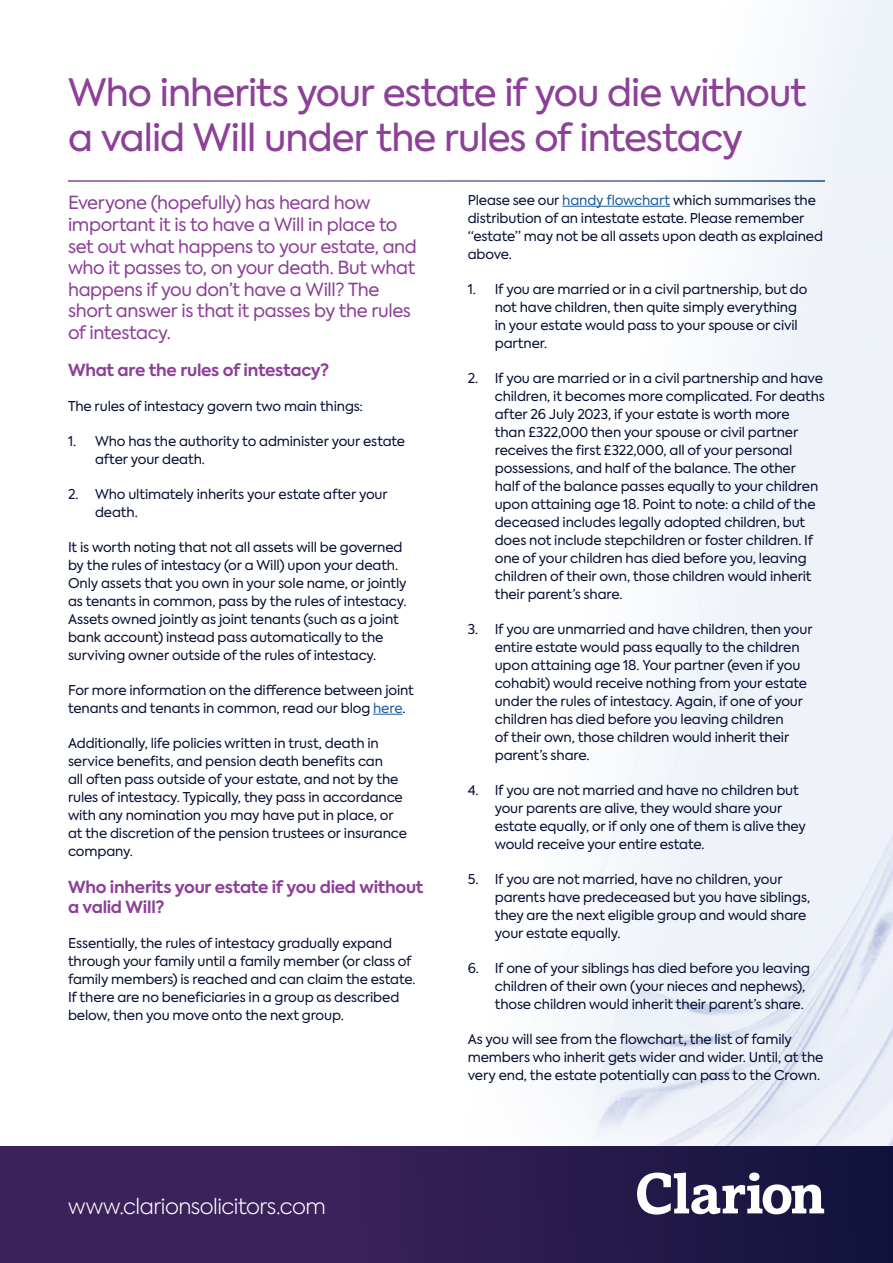
<style>
.page{position:relative;width:893px;height:1263px;background:#fff}
.page>*{position:absolute;margin:0;border:0;box-sizing:border-box;transform-origin:0 0}
.t1{font:37.5px/45px "Axiforma";letter-spacing:-.025em;color:#8d4097}
.t2{font:300 21.45px "Axiforma";letter-spacing:-.025em;color:#fff}
.t3{font:18px/21.6px "Axiforma";letter-spacing:-.02em;color:#8d4097}
.t4{font:700 16.5px/19.8px "Axiforma";letter-spacing:-.015em;color:#8d4097}
.t5{font:13.5px/18px "Axiforma";letter-spacing:-.01em;color:#060f33}
.s1{color:#175d9e}
</style>
<div class="page">
<img style="left:373px;top:0;width:520px;height:1146px">
<div style="left:0;top:1146px;width:893px;height:117px;background:linear-gradient(to right,#452661,#16153f)"></div>
<hr style="left:373px;top:714px;width:30px;height:1px;background:#175d9e">
<hr style="left:562px;top:206px;width:108px;height:1px;background:#175d9e">
<hr style="left:68px;top:180px;width:757px;height:2px;background:#fff">
<svg style="left:637px;top:1172px;width:187px;height:42px"></svg>
<h1 class="t1" style="left:68px;top:70px;width:740px">Who inherits your estate if you die without a valid Will under the rules of intestacy</h1>
<p class="t3" style="left:68px;top:192px;width:350px">Everyone (hopefully) has heard how important it is to have a Will in place to set out what happens to your estate, and who it passes to, on your death. But what happens if you don’t have a Will? The short answer is that it passes by the rules of intestacy.</p>
<p class="t4" style="left:68px;top:360px;width:263px">What are the rules of intestacy?</p>
<p class="t5" style="left:68px;top:397px;width:297px">The rules of intestacy govern two main things:</p>
<p class="t5" style="left:95px;top:432px;width:312px;text-indent:-27px">1. Who has the authority to administer your estate after your death.</p>
<p class="t5" style="left:95px;top:485px;width:294px;text-indent:-27px">2. Who ultimately inherits your estate after your death.</p>
<p class="t5" style="left:68px;top:538px;width:340px">It is worth noting that not all assets will be governed by the rules of intestacy (or a Will) upon your death.<br>Only assets that you own in your sole name, or jointly as tenants in common, pass by the rules of intestacy.<br>Assets owned jointly as joint tenants (such as a joint bank account) instead pass automatically to the surviving owner outside of the rules of intestacy.</p>
<p class="t5" style="left:68px;top:681px;width:347px">For more information on the difference between joint tenants and tenants in common, read our blog <span class="s1">here</span>.</p>
<p class="t5" style="left:68px;top:734px;width:340px">Additionally, life policies written in trust, death in service benefits, and pension death benefits can<br>all often pass outside of your estate, and not by the rules of intestacy. Typically, they pass in accordance with any nomination you may have put in place, or at the discretion of the pension trustees or insurance company.</p>
<p class="t4" style="left:68px;top:877px;width:357px">Who inherits your estate if you died without a valid Will?</p>
<p class="t5" style="left:68px;top:934px;width:349px">Essentially, the rules of intestacy gradually expand through your family until a family member (or class of family members) is reached and can claim the estate.<br>If there are no beneficiaries in a group as described below, then you move onto the next group.</p>
<p class="t5" style="left:468px;top:191px;width:357px">Please see our <span class="s1">handy flowchart</span> which summarises the distribution of an intestate estate. Please remember “estate” may not be all assets upon death as explained above.</p>
<p class="t5" style="left:495px;top:280px;width:314px;text-indent:-27px">1. If you are married or in a civil partnership, but do not have children, then quite simply everything in your estate would pass to your spouse or civil partner.</p>
<p class="t5" style="left:495px;top:369px;width:332px;text-indent:-27px">2. If you are married or in a civil partnership and have children, it becomes more complicated. For deaths after 26 July 2023, if your estate is worth more<br>than £322,000 then your spouse or civil partner receives the first £322,000, all of your personal possessions, and half of the balance. The other<br>half of the balance passes equally to your children upon attaining age 18. Point to note: a child of the deceased includes legally adopted children, but does not include stepchildren or foster children. If one of your children has died before you, leaving children of their own, those children would inherit their parent’s share.</p>
<p class="t5" style="left:495px;top:620px;width:319px;text-indent:-27px">3. If you are unmarried and have children, then your entire estate would pass equally to the children upon attaining age 18. Your partner (even if you cohabit) would receive nothing from your estate under the rules of intestacy. Again, if one of your children has died before you leaving children<br>of their own, those children would inherit their parent’s share.</p>
<p class="t5" style="left:495px;top:781px;width:312px;text-indent:-27px">4. If you are not married and have no children but your parents are alive, they would share your estate equally, or if only one of them is alive they would receive your entire estate.</p>
<p class="t5" style="left:495px;top:870px;width:317px;text-indent:-27px">5. If you are not married, have no children, your parents have predeceased but you have siblings, they are the next eligible group and would share your estate equally.</p>
<p class="t5" style="left:495px;top:959px;width:317px;text-indent:-27px">6. If one of your siblings has died before you leaving children of their own (your nieces and nephews), those children would inherit their parent’s share.</p>
<p class="t5" style="left:468px;top:1030px;width:357px">As you will see from the flowchart, the list of family members who inherit gets wider and wider. Until, at the very end, the estate potentially can pass to the Crown.</p>
<h2 class="t2" style="left:68px;top:1193px;width:259px">www.clarionsolicitors.com</h2>
</div>
